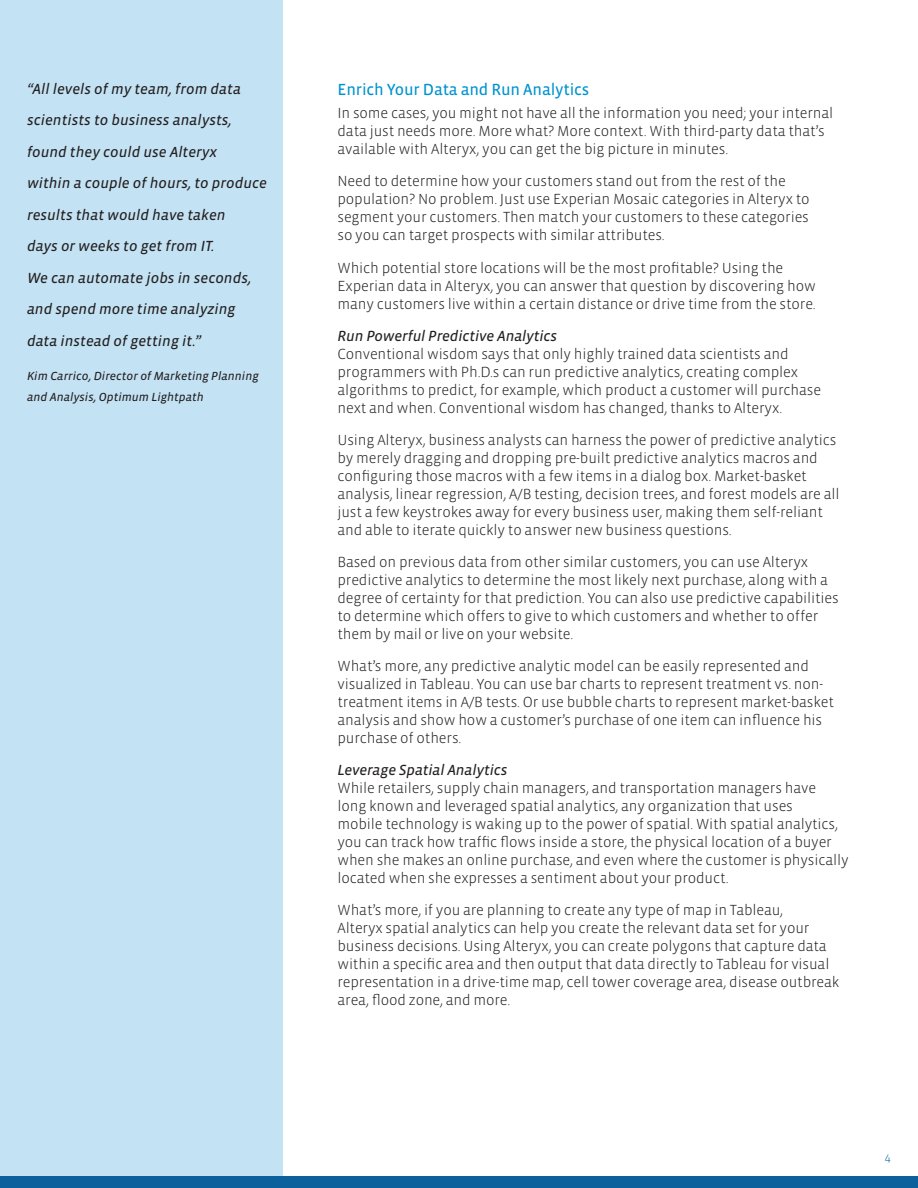
<style>
.page{position:relative;width:918px;height:1188px;background:#fff}
.page>*{position:absolute;margin:0;border:0;box-sizing:border-box;transform-origin:0 0}
.t1{font:16.5px "Vista Sans OT";letter-spacing:-.01em;color:#0093d0}
.t2{font:300 15px/18px "Vista Sans OT";letter-spacing:-.01em;color:#231f20}
.t3{font:italic 15px/31.5px "Vista Sans OT";color:#231f20}
.t4{font:italic 12px/21px "Vista Sans OT";color:#231f20}
.t5{font:300 12px "Vista Sans OT";color:#0c619d}
</style>
<div class="page">
<div style="left:0;top:0;width:283px;height:1176px;background:#c3e2f3"></div>
<div style="left:0;top:1176px;width:918px;height:12px;background:#0c619d"></div>
<p class="t3" style="left:27px;top:73px;width:242px">“All levels of my team, from data scientists to business analysts, found they could use Alteryx<br>within a couple of hours, to produce results that would have taken<br>days or weeks to get from IT.<br>We can automate jobs in seconds, and spend more time analyzing data instead of getting it.”</p>
<p class="t4" style="left:27px;top:366px;width:233px">Kim Carrico, Director of Marketing Planning and Analysis, Optimum Lightpath</p>
<p class="t1" style="left:338px;top:81px;width:253px">Enrich Your Data and Run Analytics</p>
<p class="t2" style="left:338px;top:105px;width:497px">In some cases, you might not have all the information you need; your internal data just needs more. More what? More context. With third-party data that’s available with Alteryx, you can get the big picture in minutes.</p>
<p class="t2" style="left:338px;top:173px;width:474px">Need to determine how your customers stand out from the rest of the population? No problem. Just use Experian Mosaic categories in Alteryx to segment your customers. Then match your customers to these categories so you can target prospects with similar attributes.</p>
<p class="t2" style="left:338px;top:259px;width:480px">Which potential store locations will be the most profitable? Using the<br>Experian data in Alteryx, you can answer that question by discovering how many customers live within a certain distance or drive time from the store.</p>
<p class="t3" style="left:338px;top:320px;width:221px">Run Powerful Predictive Analytics</p>
<p class="t2" style="left:338px;top:345px;width:485px">Conventional wisdom says that only highly trained data scientists and programmers with Ph.D.s can run predictive analytics, creating complex algorithms to predict, for example, which product a customer will purchase next and when. Conventional wisdom has changed, thanks to Alteryx.</p>
<p class="t2" style="left:338px;top:431px;width:504px">Using Alteryx, business analysts can harness the power of predictive analytics by merely dragging and dropping pre-built predictive analytics macros and configuring those macros with a few items in a dialog box. Market-basket analysis, linear regression, A/B testing, decision trees, and forest models are all just a few keystrokes away for every business user, making them self-reliant and able to iterate quickly to answer new business questions.</p>
<p class="t2" style="left:338px;top:553px;width:503px">Based on previous data from other similar customers, you can use Alteryx predictive analytics to determine the most likely next purchase, along with a degree of certainty for that prediction. You can also use predictive capabilities to determine which offers to give to which customers and whether to offer them by mail or live on your website.</p>
<p class="t2" style="left:338px;top:657px;width:498px">What’s more, any predictive analytic model can be easily represented and visualized in Tableau. You can use bar charts to represent treatment vs. non&shy;treatment items in A/B tests. Or use bubble charts to represent market-basket analysis and show how a customer’s purchase of one item can influence his purchase of others.</p>
<p class="t3" style="left:338px;top:754px;width:171px">Leverage Spatial Analytics</p>
<p class="t2" style="left:338px;top:779px;width:513px">While retailers, supply chain managers, and transportation managers have long known and leveraged spatial analytics, any organization that uses<br>mobile technology is waking up to the power of spatial. With spatial analytics, you can track how traffic flows inside a store, the physical location of a buyer when she makes an online purchase, and even where the customer is physically located when she expresses a sentiment about your product.</p>
<p class="t2" style="left:338px;top:901px;width:504px">What’s more, if you are planning to create any type of map in Tableau,<br>Alteryx spatial analytics can help you create the relevant data set for your business decisions. Using Alteryx, you can create polygons that capture data within a specific area and then output that data directly to Tableau for visual representation in a drive-time map, cell tower coverage area, disease outbreak area, flood zone, and more.</p>
<p class="t5" style="left:885px;top:1151px;width:7px">4</p>
</div>
